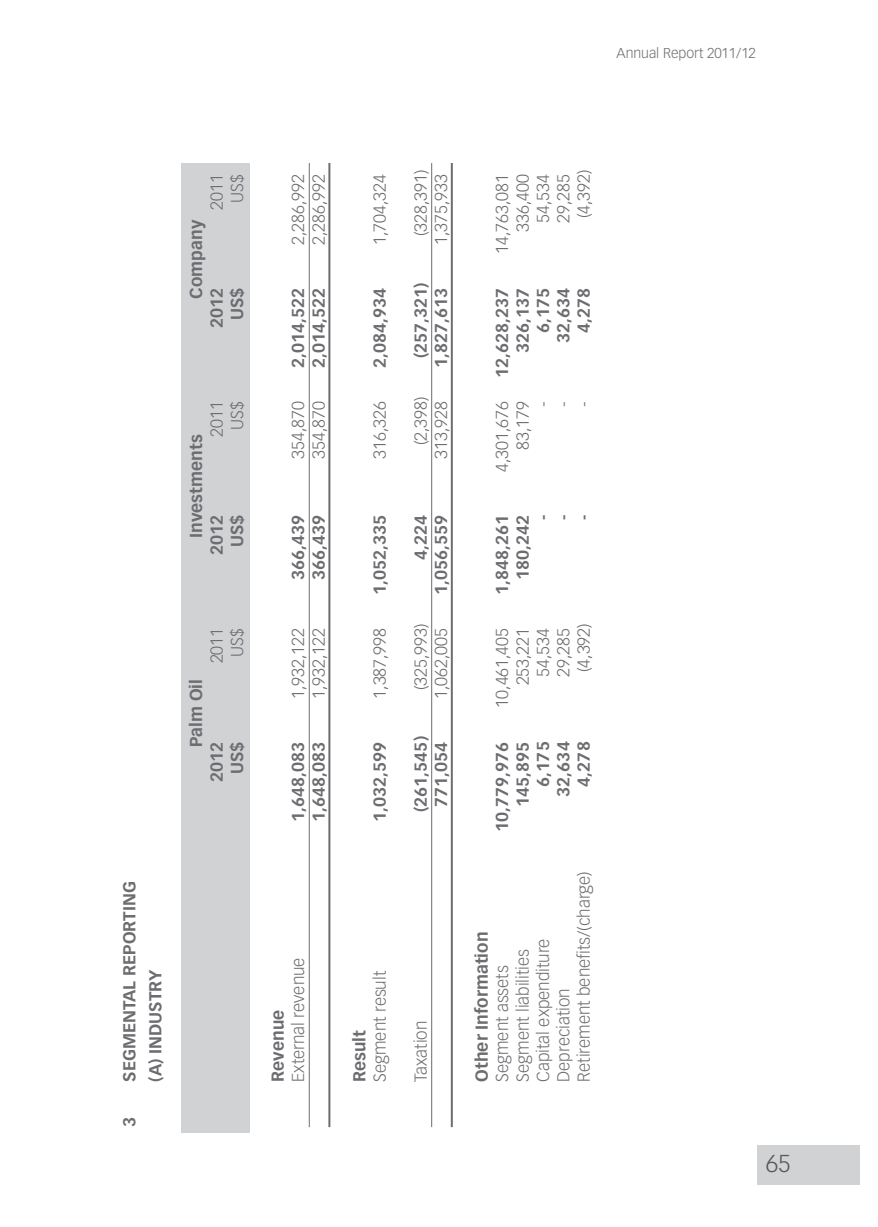
<style>
.page{position:relative;width:878px;height:1227px;background:#fff}
.page>*{position:absolute;margin:0;border:0;box-sizing:border-box;transform-origin:0 0}
.t1{font:300 24px "Vectora LH";color:#57585a}
.t2{font:300 17px "Vectora LH";color:#6c6d70}
.t3{font:700 17px/26px "Vectora LH";color:#6c6d70}
.t4{font:300 14px "Vectora LH";color:#6c6d70}
</style>
<div class="page">
<div style="left:182px;top:163px;width:68px;height:969px;background:#d1d2d4"></div>
<div style="left:758px;top:1144px;width:102px;height:40px;background:#d1d2d4"></div>
<hr style="left:309px;top:163px;width:1px;height:964px;background:#6c6d70">
<hr style="left:328px;top:163px;width:2px;height:964px;background:#6c6d70">
<hr style="left:431px;top:163px;width:1px;height:964px;background:#6c6d70">
<hr style="left:451px;top:163px;width:2px;height:964px;background:#6c6d70">
<p class="t4" style="left:617px;top:47px;width:141px">Annual Report 2011/12</p>
<p class="t2" style="left:230px;top:203px;width:30px;rotate:-90deg">US$</p>
<p class="t2" style="left:209px;top:210px;width:37px;rotate:-90deg">2011</p>
<p class="t3" style="left:184px;top:299px;width:80px;rotate:-90deg">Company</p>
<p class="t3" style="left:225px;top:320px;width:34px;rotate:-90deg">US$</p>
<p class="t3" style="left:205px;top:328px;width:42px;rotate:-90deg">2012</p>
<p class="t2" style="left:230px;top:430px;width:30px;rotate:-90deg">US$</p>
<p class="t2" style="left:209px;top:436px;width:37px;rotate:-90deg">2011</p>
<p class="t3" style="left:184px;top:538px;width:105px;rotate:-90deg">Investments</p>
<p class="t3" style="left:225px;top:547px;width:34px;rotate:-90deg">US$</p>
<p class="t3" style="left:205px;top:555px;width:42px;rotate:-90deg">2012</p>
<p class="t2" style="left:230px;top:656px;width:30px;rotate:-90deg">US$</p>
<p class="t2" style="left:209px;top:663px;width:37px;rotate:-90deg">2011</p>
<p class="t3" style="left:184px;top:747px;width:69px;rotate:-90deg">Palm Oil</p>
<p class="t3" style="left:225px;top:774px;width:34px;rotate:-90deg">US$</p>
<p class="t3" style="left:205px;top:781px;width:42px;rotate:-90deg">2012</p>
<p class="t3" style="left:117px;top:1081px;width:202px;rotate:-90deg">SEGMENTAL REPORTING (A) INDUSTRY</p>
<p class="t3" style="left:117px;top:1127px;width:12px;rotate:-90deg">3</p>
<p class="t2" style="left:311px;top:245px;width:72px;rotate:-90deg">2,286,992</p>
<p class="t2" style="left:291px;top:245px;width:72px;rotate:-90deg">2,286,992</p>
<p class="t3" style="left:307px;top:368px;width:82px;rotate:-90deg">2,014,522</p>
<p class="t3" style="left:286px;top:368px;width:82px;rotate:-90deg">2,014,522</p>
<p class="t2" style="left:311px;top:458px;width:59px;rotate:-90deg">354,870</p>
<p class="t2" style="left:291px;top:458px;width:59px;rotate:-90deg">354,870</p>
<p class="t3" style="left:307px;top:580px;width:67px;rotate:-90deg">366,439</p>
<p class="t3" style="left:286px;top:580px;width:67px;rotate:-90deg">366,439</p>
<p class="t2" style="left:311px;top:699px;width:72px;rotate:-90deg">1,932,122</p>
<p class="t2" style="left:291px;top:699px;width:72px;rotate:-90deg">1,932,122</p>
<p class="t3" style="left:307px;top:822px;width:82px;rotate:-90deg">1,648,083</p>
<p class="t3" style="left:286px;top:822px;width:82px;rotate:-90deg">1,648,083</p>
<p class="t2" style="left:291px;top:1081px;width:126px;rotate:-90deg">External revenue</p>
<p class="t3" style="left:266px;top:1081px;width:73px;rotate:-90deg">Revenue</p>
<p class="t2" style="left:373px;top:245px;width:72px;rotate:-90deg">1,704,324</p>
<p class="t3" style="left:368px;top:368px;width:82px;rotate:-90deg">2,084,934</p>
<p class="t2" style="left:373px;top:458px;width:59px;rotate:-90deg">316,326</p>
<p class="t3" style="left:368px;top:595px;width:82px;rotate:-90deg">1,052,335</p>
<p class="t2" style="left:373px;top:698px;width:72px;rotate:-90deg">1,387,998</p>
<p class="t3" style="left:368px;top:822px;width:82px;rotate:-90deg">1,032,599</p>
<p class="t2" style="left:413px;top:236px;width:68px;rotate:-90deg">(328,391)</p>
<p class="t2" style="left:434px;top:245px;width:72px;rotate:-90deg">1,375,933</p>
<p class="t3" style="left:409px;top:358px;width:78px;rotate:-90deg">(257,321)</p>
<p class="t3" style="left:429px;top:368px;width:82px;rotate:-90deg">1,827,613</p>
<p class="t2" style="left:413px;top:445px;width:50px;rotate:-90deg">(2,398)</p>
<p class="t2" style="left:434px;top:458px;width:59px;rotate:-90deg">313,928</p>
<p class="t3" style="left:409px;top:560px;width:47px;rotate:-90deg">4,224</p>
<p class="t3" style="left:429px;top:595px;width:82px;rotate:-90deg">1,056,559</p>
<p class="t2" style="left:413px;top:690px;width:68px;rotate:-90deg">(325,993)</p>
<p class="t2" style="left:434px;top:699px;width:72px;rotate:-90deg">1,062,005</p>
<p class="t3" style="left:409px;top:812px;width:78px;rotate:-90deg">(261,545)</p>
<p class="t3" style="left:429px;top:807px;width:67px;rotate:-90deg">771,054</p>
<p class="t2" style="left:373px;top:1081px;width:112px;rotate:-90deg">Segment result</p>
<p class="t3" style="left:348px;top:1081px;width:53px;rotate:-90deg">Result</p>
<p class="t2" style="left:413px;top:1081px;width:63px;rotate:-90deg">Taxation</p>
<p class="t2" style="left:577px;top:218px;width:50px;rotate:-90deg">(4,392)</p>
<p class="t2" style="left:515px;top:232px;width:59px;rotate:-90deg">336,400</p>
<p class="t2" style="left:536px;top:223px;width:50px;rotate:-90deg">54,534</p>
<p class="t2" style="left:556px;top:223px;width:50px;rotate:-90deg">29,285</p>
<p class="t2" style="left:495px;top:254px;width:81px;rotate:-90deg">14,763,081</p>
<p class="t3" style="left:552px;top:343px;width:57px;rotate:-90deg">32,634</p>
<p class="t3" style="left:572px;top:333px;width:47px;rotate:-90deg">4,278</p>
<p class="t3" style="left:531px;top:333px;width:47px;rotate:-90deg">6,175</p>
<p class="t3" style="left:511px;top:353px;width:67px;rotate:-90deg">326,137</p>
<p class="t3" style="left:490px;top:378px;width:92px;rotate:-90deg">12,628,237</p>
<p class="t2" style="left:515px;top:450px;width:50px;rotate:-90deg">83,179</p>
<p class="t2" style="left:495px;top:472px;width:72px;rotate:-90deg">4,301,676</p>
<p class="t2" style="left:536px;top:407px;width:7px;rotate:-90deg">-</p>
<p class="t3" style="left:511px;top:580px;width:67px;rotate:-90deg">180,242</p>
<p class="t3" style="left:490px;top:595px;width:82px;rotate:-90deg">1,848,261</p>
<p class="t3" style="left:531px;top:520px;width:7px;rotate:-90deg">-</p>
<p class="t2" style="left:556px;top:407px;width:7px;rotate:-90deg">-</p>
<p class="t3" style="left:552px;top:520px;width:7px;rotate:-90deg">-</p>
<p class="t2" style="left:577px;top:407px;width:7px;rotate:-90deg">-</p>
<p class="t3" style="left:572px;top:520px;width:7px;rotate:-90deg">-</p>
<p class="t2" style="left:577px;top:672px;width:50px;rotate:-90deg">(4,392)</p>
<p class="t2" style="left:536px;top:676px;width:50px;rotate:-90deg">54,534</p>
<p class="t2" style="left:556px;top:676px;width:50px;rotate:-90deg">29,285</p>
<p class="t2" style="left:495px;top:707px;width:81px;rotate:-90deg">10,461,405</p>
<p class="t2" style="left:515px;top:685px;width:59px;rotate:-90deg">253,221</p>
<p class="t3" style="left:552px;top:796px;width:57px;rotate:-90deg">32,634</p>
<p class="t3" style="left:490px;top:832px;width:92px;rotate:-90deg">10,779,976</p>
<p class="t3" style="left:572px;top:786px;width:47px;rotate:-90deg">4,278</p>
<p class="t3" style="left:531px;top:786px;width:47px;rotate:-90deg">6,175</p>
<p class="t3" style="left:511px;top:806px;width:67px;rotate:-90deg">145,895</p>
<p class="t2" style="left:577px;top:1081px;width:212px;rotate:-90deg">Retirement benefits/(charge)</p>
<p class="t3" style="left:470px;top:1081px;width:151px;rotate:-90deg">Other Information</p>
<p class="t2" style="left:536px;top:1081px;width:145px;rotate:-90deg">Capital expenditure</p>
<p class="t2" style="left:515px;top:1081px;width:134px;rotate:-90deg">Segment liabilities</p>
<p class="t2" style="left:495px;top:1081px;width:118px;rotate:-90deg">Segment assets</p>
<p class="t2" style="left:556px;top:1081px;width:95px;rotate:-90deg">Depreciation</p>
<h1 class="t1" style="left:766px;top:1152px;width:26px">65</h1>
</div>
